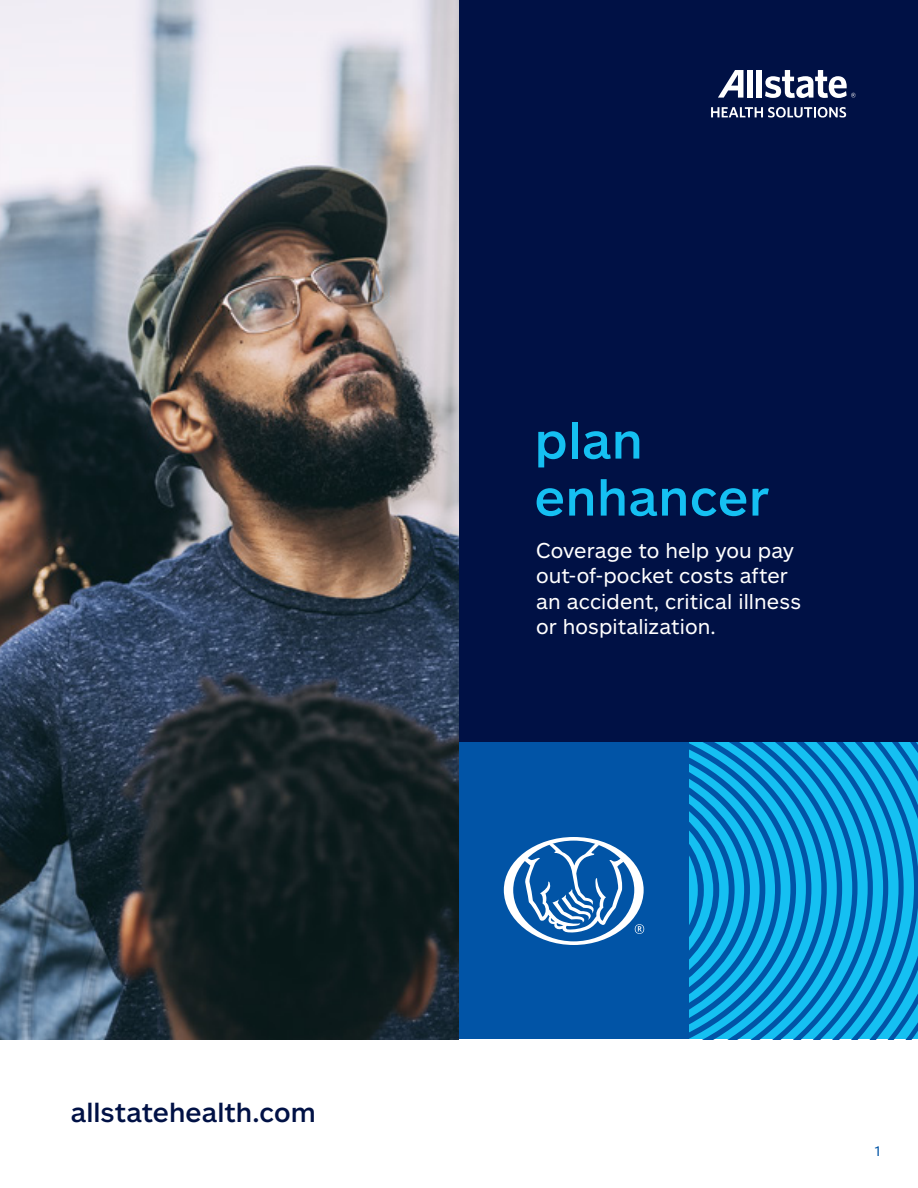
<style>
.page{position:relative;width:918px;height:1188px;background:#fff}
.page>*{position:absolute;margin:0;border:0;box-sizing:border-box;transform-origin:0 0}
.t1{font:500 51px/57px "Allstate Sans";letter-spacing:.01em;color:#15c0f2}
.t2{font:500 27px "Allstate Sans";letter-spacing:.005em;color:#001145}
.t3{font:21px/25.2px "Allstate Sans";color:#fff}
.t4{font:13.5px "Allstate Sans";color:#0154a6}
</style>
<div class="page">
<img style="left:0;top:0;width:459px;height:1040px">
<div style="left:459px;top:0;width:459px;height:742px;background:#001145"></div>
<div style="left:459px;top:742px;width:230px;height:298px;background:#0154a6"></div>
<svg style="left:711px;top:70px;width:145px;height:48px"></svg>
<svg style="left:504px;top:837px;width:140px;height:108px"></svg>
<svg style="left:904px;top:742px;width:14px;height:298px;background:#0e9bd8"></svg>
<svg style="left:888px;top:742px;width:16px;height:298px;background:#0e9cd8"></svg>
<svg style="left:873px;top:742px;width:15px;height:298px;background:#0e9ad7"></svg>
<svg style="left:858px;top:742px;width:15px;height:298px;background:#0e9ad7"></svg>
<svg style="left:842px;top:742px;width:16px;height:298px;background:#0e9ad7"></svg>
<svg style="left:827px;top:742px;width:15px;height:298px;background:#0e99d6"></svg>
<svg style="left:689px;top:742px;width:138px;height:298px;background:#0d95d4"></svg>
<p class="t2" style="left:71px;top:1095px;width:247px">allstatehealth.com</p>
<p class="t1" style="left:535px;top:410px;width:236px">plan enhancer</p>
<p class="t3" style="left:536px;top:537px;width:266px">Coverage to help you pay out-of-pocket costs after an accident, critical illness or hospitalization.</p>
<p class="t4" style="left:875px;top:1142px;width:7px">1</p>
</div>
